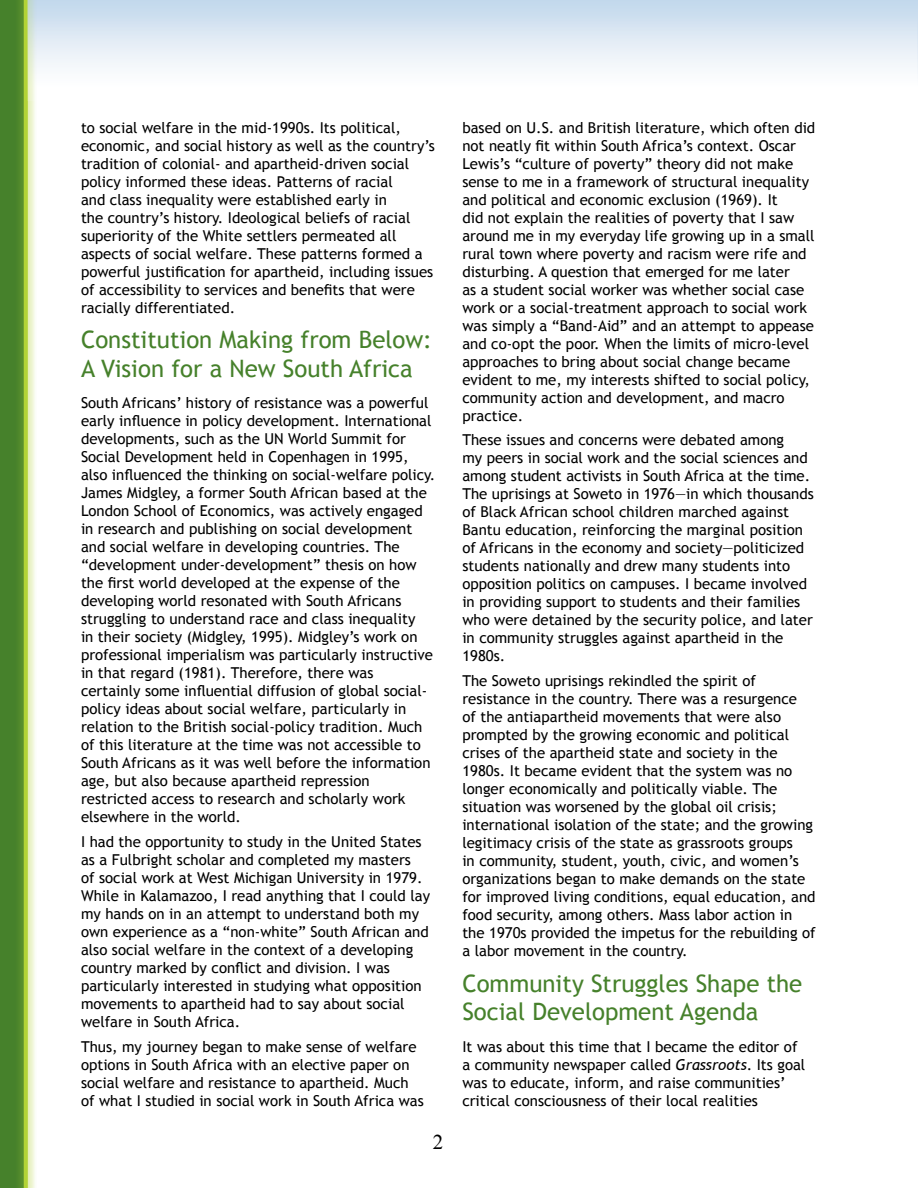
<style>
.page{position:relative;width:918px;height:1188px;background:#fff}
.page>*{position:absolute;margin:0;border:0;box-sizing:border-box;transform-origin:0 0}
.t1{font:24px/28.8px "Trebuchet MS";color:#46812b}
.t2{font:21px "Times New Roman";color:#000}
.t3{font:15px/18px "Trebuchet MS";color:#000}
.s1{font-style:italic}
</style>
<div class="page">
<svg style="left:917px;top:0;width:1px;height:74px"></svg>
<div style="left:0;top:0;width:917px;height:100px;background:linear-gradient(to bottom,#c5d9ec,#fff)"></div>
<div style="left:0;top:0;width:26px;height:1188px;background:#46812b"></div>
<div style="left:14px;top:0;width:23px;height:1188px;background:#b3d336;opacity:.75"></div>
<svg style="left:24px;top:0;width:4px;height:1188px;background:#b5d43c"></svg>
<p class="t3" style="left:81px;top:118px;width:356px">to social welfare in the mid-1990s. Its political, economic, and social history as well as the country’s tradition of colonial- and apartheid-driven social policy informed these ideas. Patterns of racial<br>and class inequality were established early in<br>the country’s history. Ideological beliefs of racial superiority of the White settlers permeated all aspects of social welfare. These patterns formed a powerful justification for apartheid, including issues of accessibility to services and benefits that were racially differentiated.</p>
<h1 class="t1" style="left:81px;top:326px;width:353px">Constitution Making from Below:<br>A Vision for a New South Africa</h1>
<p class="t3" style="left:81px;top:394px;width:356px">South Africans’ history of resistance was a powerful early influence in policy development. International developments, such as the UN World Summit for Social Development held in Copenhagen in 1995, also influenced the thinking on social-welfare policy.<br>James Midgley, a former South African based at the London School of Economics, was actively engaged in research and publishing on social development and social welfare in developing countries. The “development under-development” thesis on how the first world developed at the expense of the developing world resonated with South Africans struggling to understand race and class inequality<br>in their society (Midgley, 1995). Midgley’s work on professional imperialism was particularly instructive in that regard (1981). Therefore, there was certainly some influential diffusion of global social&shy;policy ideas about social welfare, particularly in relation to the British social-policy tradition. Much of this literature at the time was not accessible to South Africans as it was well before the information age, but also because apartheid repression restricted access to research and scholarly work elsewhere in the world.</p>
<p class="t3" style="left:81px;top:833px;width:351px">I had the opportunity to study in the United States as a Fulbright scholar and completed my masters<br>of social work at West Michigan University in 1979.<br>While in Kalamazoo, I read anything that I could lay my hands on in an attempt to understand both my own experience as a “non-white” South African and also social welfare in the context of a developing country marked by conflict and division. I was particularly interested in studying what opposition movements to apartheid had to say about social welfare in South Africa.</p>
<p class="t3" style="left:81px;top:1038px;width:344px">Thus, my journey began to make sense of welfare options in South Africa with an elective paper on social welfare and resistance to apartheid. Much of what I studied in social work in South Africa was</p>
<h2 class="t2" style="left:433px;top:1127px;width:12px">2</h2>
<p class="t3" style="left:462px;top:118px;width:354px">based on U.S. and British literature, which often did not neatly fit within South Africa’s context. Oscar Lewis’s “culture of poverty” theory did not make sense to me in a framework of structural inequality and political and economic exclusion (1969). It<br>did not explain the realities of poverty that I saw around me in my everyday life growing up in a small rural town where poverty and racism were rife and disturbing. A question that emerged for me later<br>as a student social worker was whether social case work or a social-treatment approach to social work was simply a “Band-Aid” and an attempt to appease and co-opt the poor. When the limits of micro-level approaches to bring about social change became evident to me, my interests shifted to social policy, community action and development, and macro practice.</p>
<p class="t3" style="left:462px;top:431px;width:353px">These issues and concerns were debated among<br>my peers in social work and the social sciences and among student activists in South Africa at the time.<br>The uprisings at Soweto in 1976—in which thousands of Black African school children marched against Bantu education, reinforcing the marginal position of Africans in the economy and society—politicized students nationally and drew many students into opposition politics on campuses. I became involved in providing support to students and their families who were detained by the security police, and later in community struggles against apartheid in the 1980s.</p>
<p class="t3" style="left:462px;top:672px;width:355px">The Soweto uprisings rekindled the spirit of resistance in the country. There was a resurgence<br>of the antiapartheid movements that were also prompted by the growing economic and political crises of the apartheid state and society in the 1980s. It became evident that the system was no longer economically and politically viable. The situation was worsened by the global oil crisis; international isolation of the state; and the growing legitimacy crisis of the state as grassroots groups<br>in community, student, youth, civic, and women’s organizations began to make demands on the state for improved living conditions, equal education, and food security, among others. Mass labor action in the 1970s provided the impetus for the rebuilding of a labor movement in the country.</p>
<h1 class="t1" style="left:462px;top:969px;width:341px">Community Struggles Shape the<br>Social Development Agenda</h1>
<p class="t3" style="left:462px;top:1038px;width:344px">It was about this time that I became the editor of a community newspaper called <span class="s1">Grassroots</span>. Its goal was to educate, inform, and raise communities’ critical consciousness of their local realities</p>
</div>
